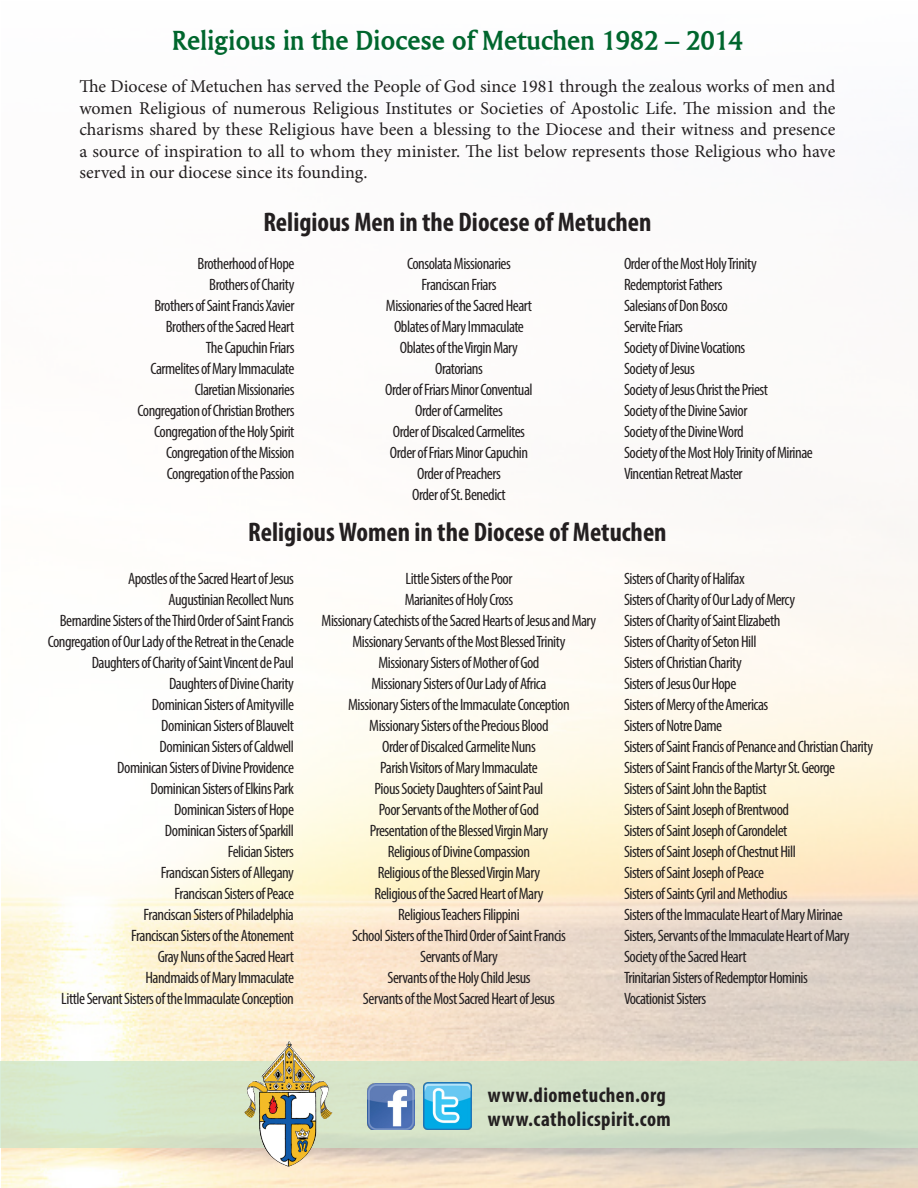
<style>
.page{position:relative;width:918px;height:1188px;background:#fff}
.page>*{position:absolute;margin:0;border:0;box-sizing:border-box;transform-origin:0 0}
.t1{font:700 condensed 27px "Myriad Pro";color:#231f20}
.t2{font:700 27px "Ameretto";letter-spacing:.01em;color:#00662d}
.t3{font:700 condensed 21px "Myriad Pro";letter-spacing:.02em;color:#231f20}
.t4{font:18px/21.6px "Minion Pro";color:#231f20;text-align:justify}
.t5{font:condensed 16.5px "Myriad Pro";letter-spacing:-.03em;color:#231f20}
</style>
<div class="page">
<img style="left:2px;top:518px;width:916px;height:670px">
<div style="left:0;top:1062px;width:918px;height:86px;background:linear-gradient(to bottom,#d5e5cc,#d1e0c7)"></div>
<img style="left:424px;top:1083px;width:47px;height:47px">
<img style="left:244px;top:1041px;width:89px;height:126px">
<img style="left:367px;top:1084px;width:48px;height:46px">
<p class="t2" style="left:172px;top:23px;width:572px">Religious in the Diocese of Metuchen 1982 – 2014</p>
<p class="t4" style="left:79px;top:76px;width:758px">The Diocese of Metuchen has served the People of God since 1981 through the zealous works of men and women Religious of numerous Religious Institutes or Societies of Apostolic Life. The mission and the charisms shared by these Religious have been a blessing to the Diocese and their witness and presence a source of inspiration to all to whom they minister. The list below represents those Religious who have served in our diocese since its founding.</p>
<p class="t1" style="left:263px;top:205px;width:390px">Religious Men in the Diocese of Metuchen</p>
<p class="t5" style="left:198px;top:253px;width:98px">Brotherhood of Hope</p>
<p class="t5" style="left:209px;top:274px;width:87px">Brothers of Charity</p>
<p class="t5" style="left:155px;top:295px;width:141px">Brothers of Saint Francis Xavier</p>
<p class="t5" style="left:166px;top:316px;width:130px">Brothers of the Sacred Heart</p>
<p class="t5" style="left:206px;top:337px;width:90px">The Capuchin Friars</p>
<p class="t5" style="left:151px;top:358px;width:145px">Carmelites of Mary Immaculate</p>
<p class="t5" style="left:195px;top:379px;width:101px">Claretian Missionaries</p>
<p class="t5" style="left:138px;top:400px;width:158px">Congregation of Christian Brothers</p>
<p class="t5" style="left:154px;top:421px;width:142px">Congregation of the Holy Spirit</p>
<p class="t5" style="left:166px;top:442px;width:130px">Congregation of the Mission</p>
<p class="t5" style="left:167px;top:463px;width:129px">Congregation of the Passion</p>
<p class="t5" style="left:407px;top:253px;width:105px">Consolata Missionaries</p>
<p class="t5" style="left:422px;top:274px;width:76px">Franciscan Friars</p>
<p class="t5" style="left:386px;top:295px;width:148px">Missionaries of the Sacred Heart</p>
<p class="t5" style="left:394px;top:316px;width:131px">Oblates of Mary Immaculate</p>
<p class="t5" style="left:400px;top:337px;width:120px">Oblates of the Virgin Mary</p>
<p class="t5" style="left:435px;top:358px;width:49px">Oratorians</p>
<p class="t5" style="left:385px;top:379px;width:149px">Order of Friars Minor Conventual</p>
<p class="t5" style="left:415px;top:400px;width:89px">Order of Carmelites</p>
<p class="t5" style="left:393px;top:421px;width:134px">Order of Discalced Carmelites</p>
<p class="t5" style="left:390px;top:442px;width:140px">Order of Friars Minor Capuchin</p>
<p class="t5" style="left:417px;top:463px;width:85px">Order of Preachers</p>
<p class="t5" style="left:412px;top:484px;width:95px">Order of St. Benedict</p>
<p class="t5" style="left:624px;top:253px;width:134px">Order of the Most Holy Trinity</p>
<p class="t5" style="left:624px;top:274px;width:100px">Redemptorist Fathers</p>
<p class="t5" style="left:624px;top:295px;width:105px">Salesians of Don Bosco</p>
<p class="t5" style="left:624px;top:316px;width:61px">Servite Friars</p>
<p class="t5" style="left:624px;top:337px;width:123px">Society of Divine Vocations</p>
<p class="t5" style="left:624px;top:358px;width:72px">Society of Jesus</p>
<p class="t5" style="left:624px;top:379px;width:145px">Society of Jesus Christ the Priest</p>
<p class="t5" style="left:624px;top:400px;width:125px">Society of the Divine Savior</p>
<p class="t5" style="left:624px;top:421px;width:121px">Society of the Divine Word</p>
<p class="t5" style="left:624px;top:442px;width:190px">Society of the Most Holy Trinity of Mirinae</p>
<p class="t5" style="left:624px;top:463px;width:120px">Vincentian Retreat Master</p>
<p class="t1" style="left:248px;top:516px;width:420px">Religious Women in the Diocese of Metuchen</p>
<p class="t5" style="left:128px;top:568px;width:167px">Apostles of the Sacred Heart of Jesus</p>
<p class="t5" style="left:169px;top:589px;width:127px">Augustinian Recollect Nuns</p>
<p class="t5" style="left:60px;top:610px;width:236px">Bernardine Sisters of the Third Order of Saint Francis</p>
<p class="t5" style="left:48px;top:631px;width:248px">Congregation of Our Lady of the Retreat in the Cenacle</p>
<p class="t5" style="left:92px;top:652px;width:204px">Daughters of Charity of Saint Vincent de Paul</p>
<p class="t5" style="left:169px;top:673px;width:126px">Daughters of Divine Charity</p>
<p class="t5" style="left:152px;top:694px;width:144px">Dominican Sisters of Amityville</p>
<p class="t5" style="left:161px;top:715px;width:134px">Dominican Sisters of Blauvelt</p>
<p class="t5" style="left:160px;top:736px;width:136px">Dominican Sisters of Caldwell</p>
<p class="t5" style="left:117px;top:757px;width:178px">Dominican Sisters of Divine Providence</p>
<p class="t5" style="left:150px;top:778px;width:145px">Dominican Sisters of Elkins Park</p>
<p class="t5" style="left:174px;top:799px;width:121px">Dominican Sisters of Hope</p>
<p class="t5" style="left:165px;top:820px;width:131px">Dominican Sisters of Sparkill</p>
<p class="t5" style="left:228px;top:841px;width:68px">Felician Sisters</p>
<p class="t5" style="left:161px;top:862px;width:135px">Franciscan Sisters of Allegany</p>
<p class="t5" style="left:175px;top:883px;width:121px">Franciscan Sisters of Peace</p>
<p class="t5" style="left:144px;top:904px;width:152px">Franciscan Sisters of Philadelphia</p>
<p class="t5" style="left:131px;top:925px;width:164px">Franciscan Sisters of the Atonement</p>
<p class="t5" style="left:158px;top:946px;width:138px">Gray Nuns of the Sacred Heart</p>
<p class="t5" style="left:145px;top:967px;width:150px">Handmaids of Mary Immaculate</p>
<p class="t5" style="left:61px;top:988px;width:234px">Little Servant Sisters of the Immaculate Conception</p>
<p class="t5" style="left:406px;top:568px;width:108px">Little Sisters of the Poor</p>
<p class="t5" style="left:405px;top:589px;width:110px">Marianites of Holy Cross</p>
<p class="t5" style="left:322px;top:610px;width:276px">Missionary Catechists of the Sacred Hearts of Jesus and Mary</p>
<p class="t5" style="left:353px;top:631px;width:214px">Missionary Servants of the Most Blessed Trinity</p>
<p class="t5" style="left:378px;top:652px;width:163px">Missionary Sisters of Mother of God</p>
<p class="t5" style="left:372px;top:673px;width:176px">Missionary Sisters of Our Lady of Africa</p>
<p class="t5" style="left:348px;top:694px;width:223px">Missionary Sisters of the Immaculate Conception</p>
<p class="t5" style="left:369px;top:715px;width:181px">Missionary Sisters of the Precious Blood</p>
<p class="t5" style="left:382px;top:736px;width:155px">Order of Discalced Carmelite Nuns</p>
<p class="t5" style="left:380px;top:757px;width:159px">Parish Visitors of Mary Immaculate</p>
<p class="t5" style="left:375px;top:778px;width:170px">Pious Society Daughters of Saint Paul</p>
<p class="t5" style="left:379px;top:799px;width:162px">Poor Servants of the Mother of God</p>
<p class="t5" style="left:370px;top:820px;width:180px">Presentation of the Blessed Virgin Mary</p>
<p class="t5" style="left:388px;top:841px;width:144px">Religious of Divine Compassion</p>
<p class="t5" style="left:378px;top:862px;width:164px">Religious of the Blessed Virgin Mary</p>
<p class="t5" style="left:375px;top:883px;width:170px">Religious of the Sacred Heart of Mary</p>
<p class="t5" style="left:398px;top:904px;width:123px">Religious Teachers Filippini</p>
<p class="t5" style="left:352px;top:925px;width:215px">School Sisters of the Third Order of Saint Francis</p>
<p class="t5" style="left:420px;top:946px;width:79px">Servants of Mary</p>
<p class="t5" style="left:387px;top:967px;width:145px">Servants of the Holy Child Jesus</p>
<p class="t5" style="left:363px;top:988px;width:194px">Servants of the Most Sacred Heart of Jesus</p>
<p class="t5" style="left:624px;top:568px;width:122px">Sisters of Charity of Halifax</p>
<p class="t5" style="left:624px;top:589px;width:173px">Sisters of Charity of Our Lady of Mercy</p>
<p class="t5" style="left:624px;top:610px;width:158px">Sisters of Charity of Saint Elizabeth</p>
<p class="t5" style="left:624px;top:631px;width:134px">Sisters of Charity of Seton Hill</p>
<p class="t5" style="left:624px;top:652px;width:119px">Sisters of Christian Charity</p>
<p class="t5" style="left:624px;top:673px;width:114px">Sisters of Jesus Our Hope</p>
<p class="t5" style="left:624px;top:694px;width:146px">Sisters of Mercy of the Americas</p>
<p class="t5" style="left:624px;top:715px;width:100px">Sisters of Notre Dame</p>
<p class="t5" style="left:624px;top:736px;width:251px">Sisters of Saint Francis of Penance and Christian Charity</p>
<p class="t5" style="left:624px;top:757px;width:213px">Sisters of Saint Francis of the Martyr St. George</p>
<p class="t5" style="left:624px;top:778px;width:144px">Sisters of Saint John the Baptist</p>
<p class="t5" style="left:624px;top:799px;width:167px">Sisters of Saint Joseph of Brentwood</p>
<p class="t5" style="left:624px;top:820px;width:165px">Sisters of Saint Joseph of Carondelet</p>
<p class="t5" style="left:624px;top:841px;width:173px">Sisters of Saint Joseph of Chestnut Hill</p>
<p class="t5" style="left:624px;top:862px;width:142px">Sisters of Saint Joseph of Peace</p>
<p class="t5" style="left:624px;top:883px;width:165px">Sisters of Saints Cyril and Methodius</p>
<p class="t5" style="left:624px;top:904px;width:220px">Sisters of the Immaculate Heart of Mary Mirinae</p>
<p class="t5" style="left:624px;top:925px;width:227px">Sisters, Servants of the Immaculate Heart of Mary</p>
<p class="t5" style="left:624px;top:946px;width:124px">Society of the Sacred Heart</p>
<p class="t5" style="left:624px;top:967px;width:185px">Trinitarian Sisters of Redemptor Hominis</p>
<p class="t5" style="left:624px;top:988px;width:84px">Vocationist Sisters</p>
<p class="t3" style="left:488px;top:1082px;width:179px">www.diometuchen.org</p>
<p class="t3" style="left:488px;top:1106px;width:184px">www.catholicspirit.com</p>
</div>
